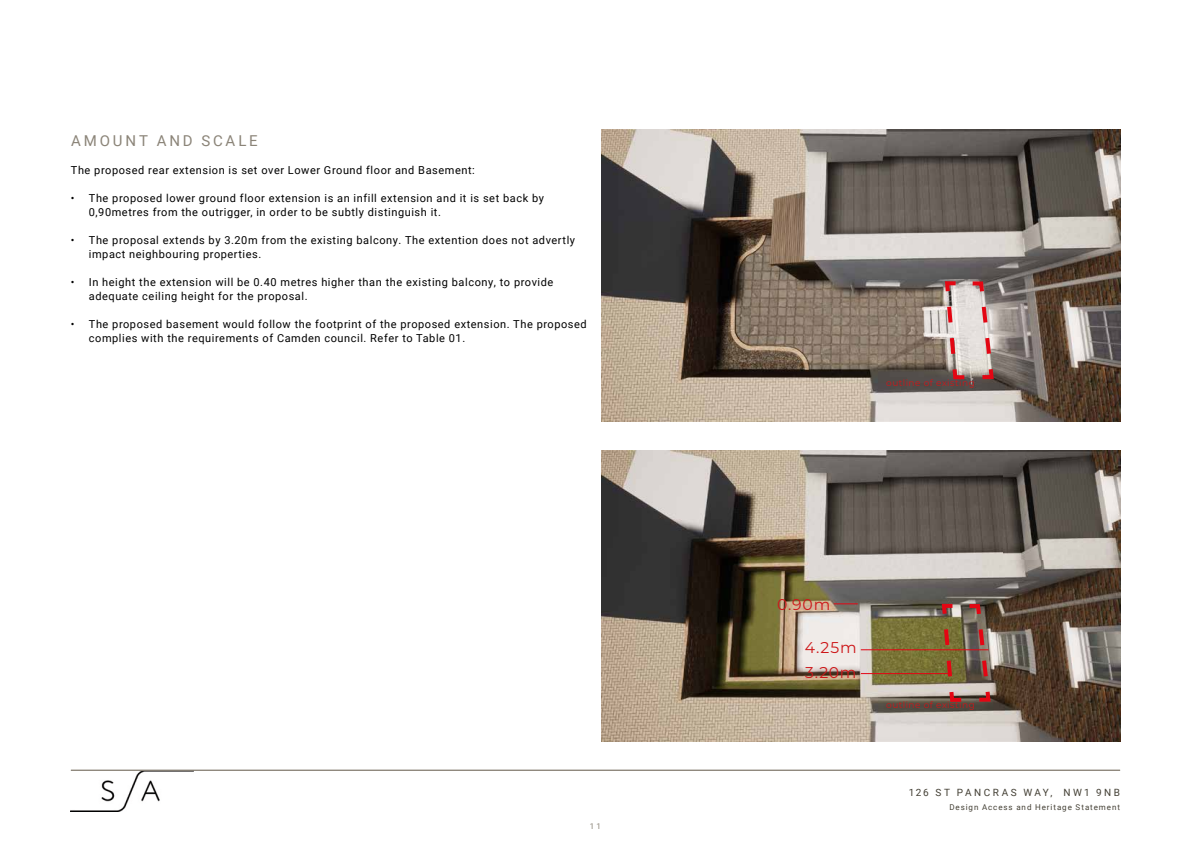
<style>
.page{position:relative;width:1191px;height:842px;background:#fff}
.page>*{position:absolute;margin:0;border:0;box-sizing:border-box;transform-origin:0 0}
.t1{font:15.6px "Montserrat";letter-spacing:.05em;color:#cd1719}
.t2{font:15px "Roboto";letter-spacing:.19em;color:#8b8478}
.t3{font:11px/14px "Roboto";letter-spacing:.05em;color:#000}
.t4{font:10px "Roboto";letter-spacing:.245em;color:#433f34}
.t5{font:9px "Montserrat";letter-spacing:.05em;color:#cd1719}
.t6{font:8px "Roboto";letter-spacing:.115em;color:#433f34}
.t7{font:8px "Roboto";color:#8b8478}
</style>
<div class="page">
<img style="left:71px;top:771px;width:122px;height:41px">
<img style="left:601px;top:130px;width:519px;height:292px">
<img style="left:601px;top:450px;width:519px;height:292px">
<img style="left:1003px;top:450px;width:117px;height:110px">
<svg style="left:942px;top:279px;width:54px;height:102px;background:#c8aeab"></svg>
<img style="left:939px;top:602px;width:54px;height:102px">
<svg style="left:833px;top:603px;width:24px;height:1px"></svg>
<hr style="left:860px;top:649px;width:128px;height:1px;background:#e30613">
<hr style="left:860px;top:673px;width:89px;height:1px;background:#e30613">
<hr style="left:71px;top:770px;width:1049px;height:1px;background:#8b8478">
<h2 class="t2" style="left:71px;top:130px;width:188px">AMOUNT AND SCALE</h2>
<p class="t3" style="left:71px;top:162px;width:405px">The proposed rear extension is set over Lower Ground floor and Basement:</p>
<p class="t3" style="left:89px;top:190px;width:456px;text-indent:-18px">• The proposed lower ground floor extension is an infill extension and it is set back by<br>0,90metres from the outrigger, in order to be subtly distinguish it.</p>
<p class="t3" style="left:89px;top:232px;width:488px;text-indent:-18px">• The proposal extends by 3.20m from the existing balcony. The extention does not advertly impact neighbouring properties.</p>
<p class="t3" style="left:89px;top:274px;width:466px;text-indent:-18px">• In height the extension will be 0.40 metres higher than the existing balcony, to provide adequate ceiling height for the proposal.</p>
<p class="t3" style="left:89px;top:316px;width:499px;text-indent:-18px">• The proposed basement would follow the footprint of the proposed extension. The proposed complies with the requirements of Camden council. Refer to Table 01.</p>
<p class="t7" style="left:590px;top:820px;width:13px">1 1</p>
<p class="t5" style="left:886px;top:377px;width:90px">outline of existing</p>
<h1 class="t1" style="left:777px;top:594px;width:55px">0.90m</h1>
<h1 class="t1" style="left:805px;top:637px;width:53px">4.25m</h1>
<h1 class="t1" style="left:805px;top:661px;width:53px">3.20m</h1>
<p class="t5" style="left:886px;top:699px;width:90px">outline of existing</p>
<p class="t4" style="left:908px;top:786px;width:213px">126 ST PANCRAS WAY, NW1 9NB</p>
<p class="t6" style="left:949px;top:801px;width:172px">Design Access and Heritage Statement</p>
</div>
